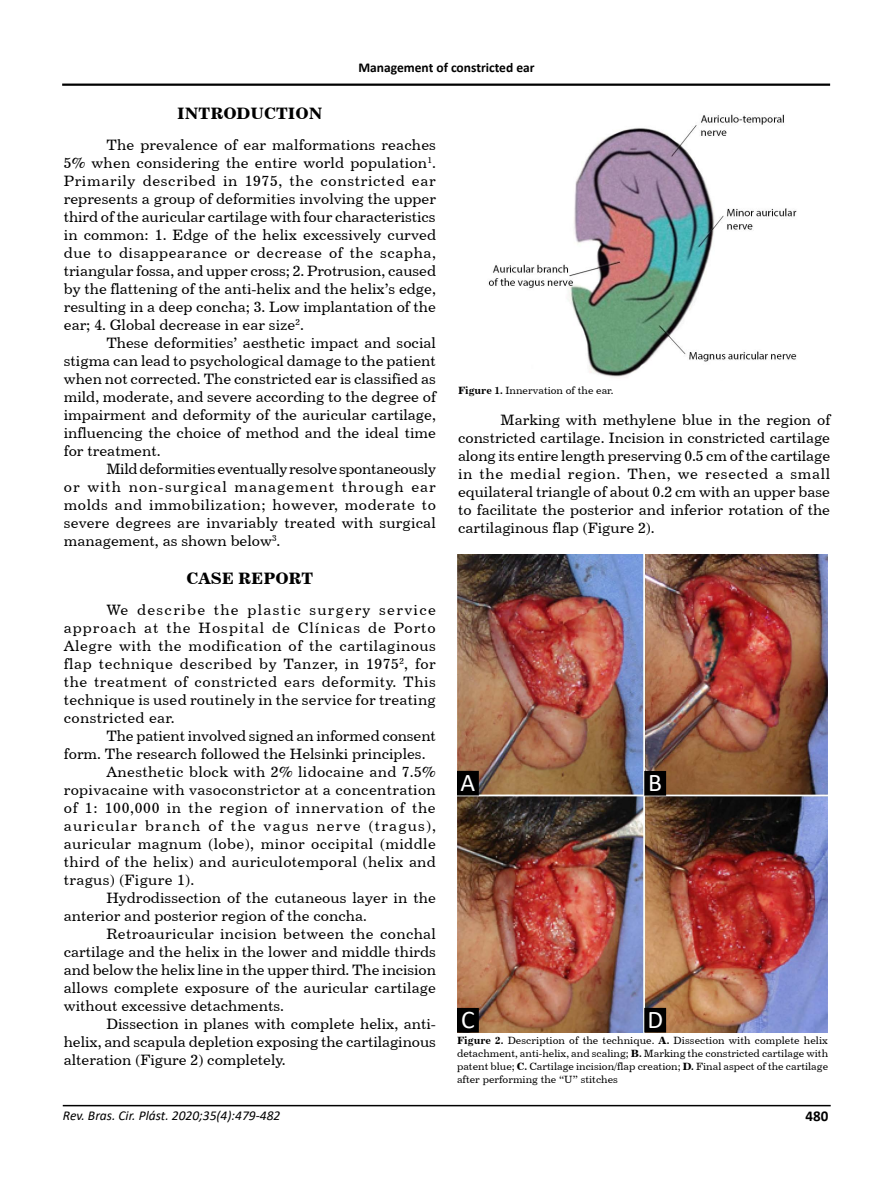
<style>
.page{position:relative;width:893px;height:1191px;background:#fff}
.page>*{position:absolute;margin:0;border:0;box-sizing:border-box;transform-origin:0 0}
.t1{font:25.5px "Calibri";color:#fff}
.t2{font:16.5px "Century 731 BT Bold A";color:#000}
.t3{font:15px/18px "Century 731 BT Roman A";color:#000;text-align:justify}
.t4{font:15px "Century 731 BT Roman A";letter-spacing:.02em;color:#000}
.t5{font:15px "Century 731 BT Roman A";letter-spacing:.025em;color:#000}
.t6{font:15px "Century 731 BT Roman A";letter-spacing:.045em;color:#000}
.t7{font:15px "Century 731 BT Roman A";letter-spacing:.075em;color:#000}
.t8{font:700 15px "Calibri";color:#000}
.t9{font:italic 13.5px "Calibri";color:#000}
.t10{font:700 13.5px "Calibri";color:#000}
.t11{font:10.5px/13.2px "Century 731 BT Roman A";color:#000;text-align:justify}
.s1{font-family:"Century 731 BT Bold A"}
</style>
<div class="page">
<hr style="left:63px;top:1104px;width:768px;height:2px;background:#000">
<hr style="left:62px;top:84px;width:768px;height:2px;background:#000">
<img style="left:488px;top:114px;width:309px;height:263px">
<img style="left:457px;top:554px;width:370px;height:478px">
<div style="left:458px;top:771px;width:20px;height:23px;background:#000"></div>
<div style="left:457px;top:771px;width:22px;height:24px;border:2px solid #000"></div>
<div style="left:645px;top:771px;width:20px;height:24px;background:#000"></div>
<div style="left:644px;top:771px;width:22px;height:24px;border:2px solid #000"></div>
<div style="left:458px;top:1008px;width:20px;height:23px;background:#000"></div>
<div style="left:457px;top:1008px;width:22px;height:24px;border:2px solid #000"></div>
<div style="left:645px;top:1008px;width:20px;height:23px;background:#000"></div>
<div style="left:644px;top:1008px;width:22px;height:24px;border:2px solid #000"></div>
<p class="t10" style="left:358px;top:58px;width:178px">Management of constricted ear</p>
<p class="t2" style="left:177px;top:103px;width:147px">INTRODUCTION</p>
<p class="t3" style="left:64px;top:135px;width:374px;text-indent:43px">The prevalence of ear malformations reaches 5% when considering the entire world population<sup>1</sup>.<br>Primarily described in 1975, the constricted ear represents a group of deformities involving the upper third of the auricular cartilage with four characteristics in common: 1. Edge of the helix excessively curved due to disappearance or decrease of the scapha, triangular fossa, and upper cross; 2. Protrusion, caused by the flattening of the anti-helix and the helix’s edge, resulting in a deep concha; 3. Low implantation of the ear; 4. Global decrease in ear size<sup>2</sup>.</p>
<p class="t3" style="left:64px;top:333px;width:374px;text-indent:43px">These deformities’ aesthetic impact and social stigma can lead to psychological damage to the patient when not corrected. The constricted ear is classified as mild, moderate, and severe according to the degree of impairment and deformity of the auricular cartilage, influencing the choice of method and the ideal time for treatment.</p>
<p class="t3" style="left:64px;top:459px;width:374px;text-indent:43px">Mild deformities eventually resolve spontaneously or with non-surgical management through ear molds and immobilization; however, moderate to severe degrees are invariably treated with surgical management, as shown below<sup>3</sup>.</p>
<p class="t2" style="left:186px;top:568px;width:129px">CASE REPORT</p>
<p class="t3" style="left:64px;top:600px;width:374px;text-indent:43px">We describe the plastic surgery service approach at the Hospital de Clínicas de Porto Alegre with the modification of the cartilaginous flap technique described by Tanzer, in 1975<sup>2</sup>, for the treatment of constricted ears deformity. This technique is used routinely in the service for treating constricted ear.</p>
<p class="t3" style="left:106px;top:726px;width:331px">The patient involved signed an informed consent</p>
<p class="t3" style="left:64px;top:744px;width:363px">form. The research followed the Helsinki principles.</p>
<p class="t4" style="left:106px;top:762px;width:331px">Anesthetic block with 2% lidocaine and 7.5%</p>
<p class="t4" style="left:64px;top:780px;width:374px">ropivacaine with vasoconstrictor at a concentration</p>
<p class="t6" style="left:64px;top:798px;width:373px">of 1: 100,000 in the region of innervation of the</p>
<p class="t7" style="left:64px;top:816px;width:374px">auricular branch of the vagus nerve (tragus),</p>
<p class="t5" style="left:64px;top:834px;width:374px">auricular magnum (lobe), minor occipital (middle</p>
<p class="t4" style="left:64px;top:852px;width:374px">third of the helix) and auriculotemporal (helix and</p>
<p class="t4" style="left:64px;top:870px;width:132px">tragus) (Figure 1).</p>
<p class="t3" style="left:106px;top:888px;width:331px">Hydrodissection of the cutaneous layer in the</p>
<p class="t3" style="left:64px;top:906px;width:305px">anterior and posterior region of the concha.</p>
<p class="t4" style="left:106px;top:924px;width:331px">Retroauricular incision between the conchal</p>
<p class="t3" style="left:64px;top:942px;width:374px">cartilage and the helix in the lower and middle thirds</p>
<p class="t3" style="left:64px;top:960px;width:374px">and below the helix line in the upper third. The incision</p>
<p class="t3" style="left:64px;top:978px;width:374px">allows complete exposure of the auricular cartilage</p>
<p class="t3" style="left:64px;top:996px;width:222px">without excessive detachments.</p>
<p class="t3" style="left:106px;top:1014px;width:331px">Dissection in planes with complete helix, anti-</p>
<p class="t3" style="left:64px;top:1032px;width:374px">helix, and scapula depletion exposing the cartilaginous</p>
<p class="t3" style="left:64px;top:1050px;width:223px">alteration (Figure 2) completely.</p>
<p class="t11" style="left:458px;top:383px;width:157px"><span class="s1">Figure 1.</span> Innervation of the ear.</p>
<p class="t3" style="left:458px;top:411px;width:374px;text-indent:43px">Marking with methylene blue in the region of constricted cartilage. Incision in constricted cartilage along its entire length preserving 0.5 cm of the cartilage in the medial region. Then, we resected a small equilateral triangle of about 0.2 cm with an upper base to facilitate the posterior and inferior rotation of the cartilaginous flap (Figure 2).</p>
<h1 class="t1" style="left:461px;top:764px;width:16px">A</h1>
<h1 class="t1" style="left:648px;top:765px;width:15px">B</h1>
<h1 class="t1" style="left:461px;top:1001px;width:15px">C</h1>
<h1 class="t1" style="left:647px;top:1001px;width:17px">D</h1>
<p class="t11" style="left:457px;top:1033px;width:373px"><span class="s1">Figure 2.</span> Description of the technique. <span class="s1">A.</span> Dissection with complete helix detachment, anti-helix, and scaling; <span class="s1">B.</span> Marking the constricted cartilage with patent blue; <span class="s1">C.</span> Cartilage incision/flap creation; <span class="s1">D.</span> Final aspect of the cartilage after performing the “U” stitches</p>
<p class="t9" style="left:63px;top:1105px;width:219px">Rev. Bras. Cir. Plást. 2020;35(4):479-482</p>
<p class="t8" style="left:806px;top:1105px;width:24px">480</p>
</div>
